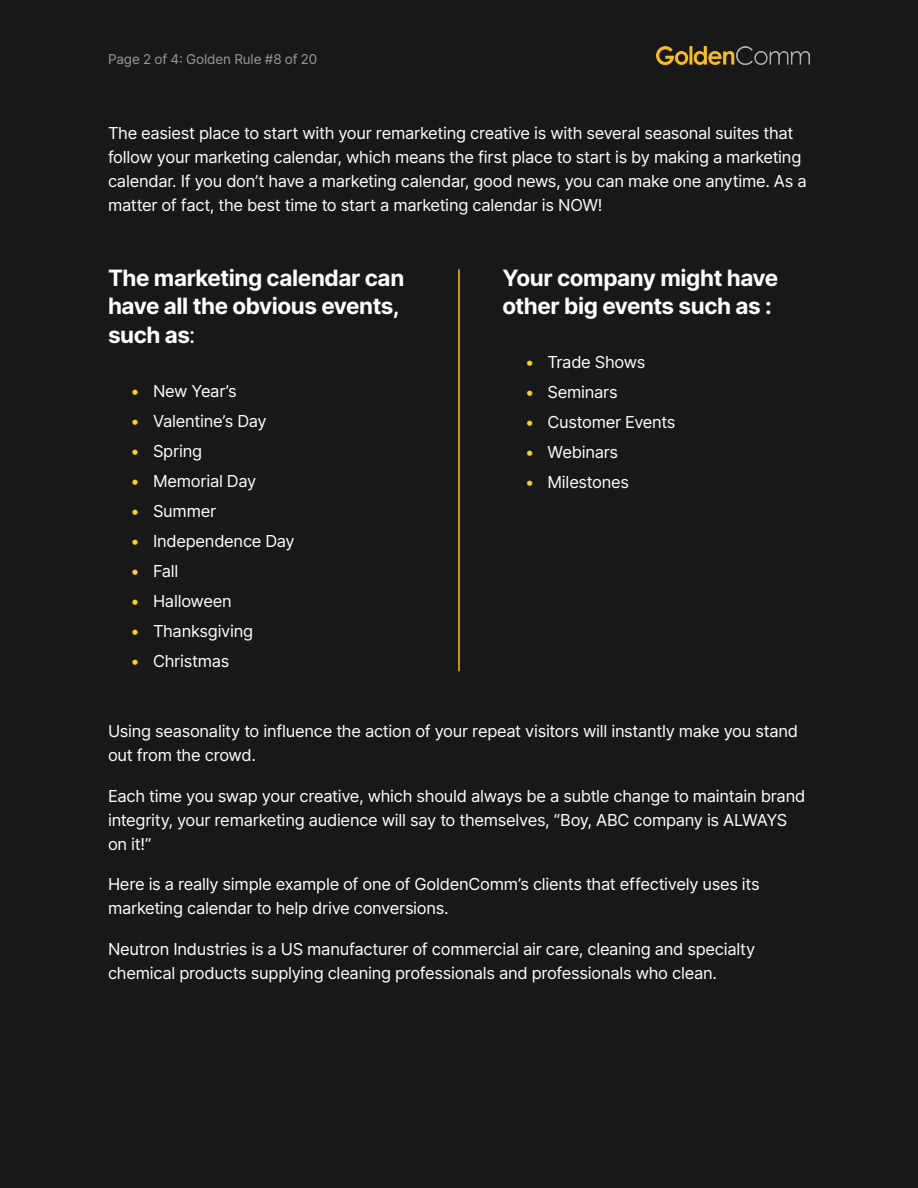
<style>
.page{position:relative;width:918px;height:1188px;background:#181818}
.page>*{position:absolute;margin:0;border:0;box-sizing:border-box;transform-origin:0 0}
.lead{font:700 22.5px/28.5px "Inter";letter-spacing:-.02em;color:#fff}
.t1{font:16.5px/24px "Inter";letter-spacing:-.02em;color:#fff}
.t2{font:13.5px "Inter";letter-spacing:-.005em;color:#999}
.s1{font-weight:400}
.s2{color:#ffd11a}
</style>
<div class="page">
<img style="left:656px;top:46px;width:154px;height:19px">
<hr style="left:458px;top:269px;width:2px;height:402px;background:#f9bd15">
<p class="t2" style="left:108px;top:49px;width:211px">Page 2 of 4: Golden Rule #8 of 20</p>
<p class="t1" style="left:108px;top:121px;width:700px">The easiest place to start with your remarketing creative is with several seasonal suites that follow your marketing calendar, which means the first place to start is by making a marketing calendar. If you don’t have a marketing calendar, good news, you can make one anytime. As a matter of fact, the best time to start a marketing calendar is NOW!</p>
<p class="lead" style="left:108px;top:263px;width:298px">The marketing calendar can have all the obvious events, such as<span class="s1">:</span></p>
<p class="t1" style="left:130px;top:378px;width:108px"><span class="s2">•</span> New Year’s</p>
<p class="t1" style="left:130px;top:408px;width:138px"><span class="s2">•</span> Valentine’s Day</p>
<p class="t1" style="left:130px;top:438px;width:73px"><span class="s2">•</span> Spring</p>
<p class="t1" style="left:130px;top:468px;width:127px"><span class="s2">•</span> Memorial Day</p>
<p class="t1" style="left:130px;top:498px;width:87px"><span class="s2">•</span> Summer</p>
<p class="t1" style="left:130px;top:528px;width:166px"><span class="s2">•</span> Independence Day</p>
<p class="t1" style="left:130px;top:558px;width:50px"><span class="s2">•</span> Fall</p>
<p class="t1" style="left:130px;top:588px;width:103px"><span class="s2">•</span> Halloween</p>
<p class="t1" style="left:130px;top:618px;width:124px"><span class="s2">•</span> Thanksgiving</p>
<p class="t1" style="left:130px;top:648px;width:100px"><span class="s2">•</span> Christmas</p>
<p class="lead" style="left:502px;top:263px;width:277px">Your company might have other big events such as :</p>
<p class="t1" style="left:525px;top:350px;width:122px"><span class="s2">•</span> Trade Shows</p>
<p class="t1" style="left:525px;top:380px;width:94px"><span class="s2">•</span> Seminars</p>
<p class="t1" style="left:525px;top:410px;width:152px"><span class="s2">•</span> Customer Events</p>
<p class="t1" style="left:525px;top:440px;width:95px"><span class="s2">•</span> Webinars</p>
<p class="t1" style="left:525px;top:470px;width:106px"><span class="s2">•</span> Milestones</p>
<p class="t1" style="left:108px;top:719px;width:692px">Using seasonality to influence the action of your repeat visitors will instantly make you stand out from the crowd.</p>
<p class="t1" style="left:108px;top:784px;width:699px">Each time you swap your creative, which should always be a subtle change to maintain brand integrity, your remarketing audience will say to themselves, “Boy, ABC company is ALWAYS on it!”</p>
<p class="t1" style="left:108px;top:872px;width:653px">Here is a really simple example of one of GoldenComm’s clients that effectively uses its marketing calendar to help drive conversions.</p>
<p class="t1" style="left:108px;top:937px;width:649px">Neutron Industries is a US manufacturer of commercial air care, cleaning and specialty chemical products supplying cleaning professionals and professionals who clean.</p>
</div>
